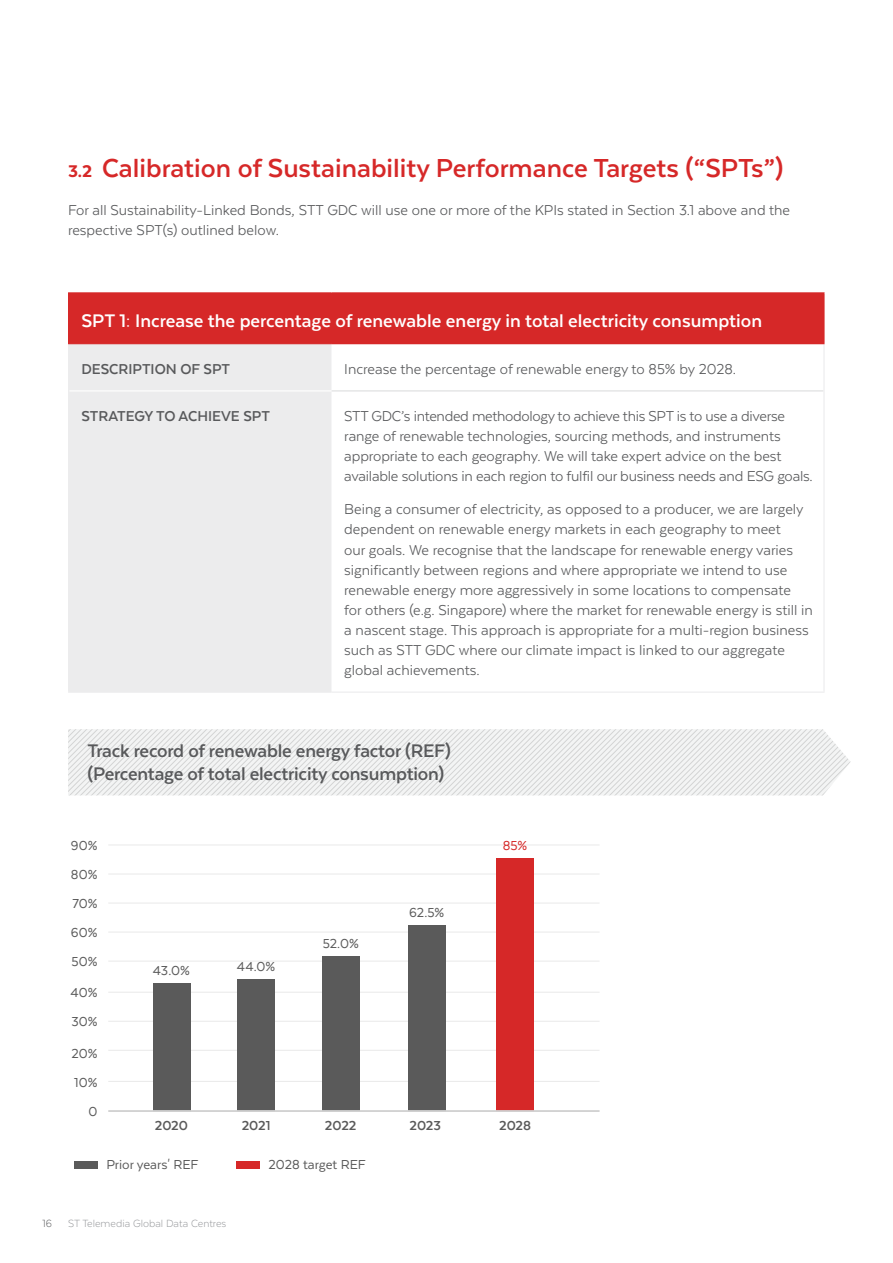
<style>
.page{position:relative;width:893px;height:1263px;background:#fff}
.page>*{position:absolute;margin:0;border:0;box-sizing:border-box;transform-origin:0 0}
.HEADER_3_span{font:700 30px "Texta";color:#d62828}
.Table_Headers{font:700 21px/22.5px "Texta";letter-spacing:-.01em;color:#58595b}
.Table_Headers-2{font:700 21px "Texta";color:#fff}
.BODY{font:16.5px/20.1px "Texta";color:#58595b}
.HEADER_5{font:700 16.5px "Texta";color:#58595b}
.t1{font:15px "Texta";color:#5a5a5a}
.t2{font:700 15px "Texta";letter-spacing:-.005em;color:#5a5a5a}
.t3{font:15px "Texta";color:#d62828}
.t4{font:300 12px "Texta";color:#939598}
.t5{font:300 12px "Texta";color:#58595b}
.s1{font-weight:800;font-size:19.5px}
</style>
<div class="page">
<div style="left:69px;top:293px;width:755px;height:51px;background:#d62828"></div>
<div style="left:69px;top:344px;width:262px;height:347px;background:#ececed"></div>
<hr style="left:331px;top:390px;width:492px;height:1px;background:#dcddde">
<hr style="left:69px;top:390px;width:262px;height:1px;background:#fff">
<hr style="left:68px;top:344px;width:1px;height:47px;background:#ececed">
<hr style="left:68px;top:391px;width:1px;height:300px;background:#ececed">
<hr style="left:68px;top:691px;width:263px;height:2px;background:#ececed">
<hr style="left:823px;top:344px;width:2px;height:47px;background:#ececed">
<hr style="left:823px;top:391px;width:2px;height:300px;background:#ececed">
<hr style="left:331px;top:691px;width:494px;height:2px;background:#ececed">
<hr style="left:68px;top:293px;width:1px;height:50px;background:#d62828">
<hr style="left:68px;top:292px;width:263px;height:1px;background:#d62828">
<hr style="left:331px;top:292px;width:494px;height:1px;background:#d62828">
<hr style="left:68px;top:343px;width:263px;height:1px;background:#d62828">
<hr style="left:823px;top:293px;width:2px;height:50px;background:#d62828">
<hr style="left:331px;top:343px;width:494px;height:1px;background:#d62828">
<svg style="left:68px;top:729px;width:783px;height:66px"></svg>
<hr style="left:108px;top:902px;width:492px;height:1px;background:#e9e9e9">
<hr style="left:108px;top:931px;width:492px;height:1px;background:#e9e9e9">
<hr style="left:108px;top:961px;width:492px;height:1px;background:#e9e9e9">
<hr style="left:108px;top:992px;width:492px;height:1px;background:#e9e9e9">
<hr style="left:108px;top:1021px;width:492px;height:1px;background:#e9e9e9">
<hr style="left:108px;top:1050px;width:492px;height:1px;background:#e9e9e9">
<hr style="left:108px;top:1081px;width:492px;height:1px;background:#e9e9e9">
<hr style="left:108px;top:844px;width:492px;height:1px;background:#e9e9e9">
<hr style="left:108px;top:873px;width:492px;height:1px;background:#e9e9e9">
<div style="left:408px;top:925px;width:37px;height:186px;background:#5a5a5a"></div>
<div style="left:322px;top:956px;width:38px;height:155px;background:#5a5a5a"></div>
<div style="left:237px;top:979px;width:38px;height:132px;background:#5a5a5a"></div>
<div style="left:153px;top:983px;width:38px;height:128px;background:#5a5a5a"></div>
<div style="left:74px;top:1161px;width:24px;height:8px;background:#5a5a5a"></div>
<div style="left:236px;top:1161px;width:24px;height:8px;background:#d62828"></div>
<div style="left:496px;top:858px;width:38px;height:253px;background:#d62828"></div>
<hr style="left:108px;top:1110px;width:492px;height:2px;background:#d2d2d2">
<p class="HEADER_3_span" style="left:68px;top:153px;width:717px"><span class="s1">3.2</span> Calibration of Sustainability Performance Targets (“SPTs”)</p>
<p class="BODY" style="left:68px;top:199px;width:724px">For all Sustainability-Linked Bonds, STT GDC will use one or more of the KPIs stated in Section 3.1 above and the respective SPT(s) outlined below.</p>
<p class="Table_Headers-2" style="left:81px;top:310px;width:682px">SPT 1: Increase the percentage of renewable energy in total electricity consumption</p>
<p class="HEADER_5" style="left:81px;top:360px;width:150px">DESCRIPTION OF SPT</p>
<p class="BODY" style="left:344px;top:359px;width:393px">Increase the percentage of renewable energy to 85% by 2028.</p>
<p class="HEADER_5" style="left:81px;top:408px;width:190px">STRATEGY TO ACHIEVE SPT</p>
<p class="BODY" style="left:344px;top:406px;width:470px">STT GDC’s intended methodology to achieve this SPT is to use a diverse range of renewable technologies, sourcing methods, and instruments appropriate to each geography. We will take expert advice on the best available solutions in each region to fulfil our business needs and ESG goals.</p>
<p class="BODY" style="left:344px;top:499px;width:470px">Being a consumer of electricity, as opposed to a producer, we are largely dependent on renewable energy markets in each geography to meet<br>our goals. We recognise that the landscape for renewable energy varies significantly between regions and where appropriate we intend to use renewable energy more aggressively in some locations to compensate<br>for others (e.g. Singapore) where the market for renewable energy is still in a nascent stage. This approach is appropriate for a multi-region business such as STT GDC where our climate impact is linked to our aggregate global achievements.</p>
<p class="Table_Headers" style="left:88px;top:739px;width:365px">Track record of renewable energy factor (REF) (Percentage of total electricity consumption)</p>
<p class="t1" style="left:71px;top:838px;width:28px">90%</p>
<p class="t1" style="left:71px;top:867px;width:28px">80%</p>
<p class="t1" style="left:72px;top:896px;width:27px">70%</p>
<p class="t1" style="left:71px;top:925px;width:28px">60%</p>
<p class="t1" style="left:72px;top:954px;width:27px">50%</p>
<p class="t1" style="left:70px;top:985px;width:29px">40%</p>
<p class="t1" style="left:71px;top:1014px;width:28px">30%</p>
<p class="t1" style="left:72px;top:1045px;width:27px">20%</p>
<p class="t1" style="left:74px;top:1074px;width:25px">10%</p>
<p class="t1" style="left:88px;top:1103px;width:10px">0</p>
<p class="t1" style="left:153px;top:963px;width:39px">43.0%</p>
<p class="t1" style="left:237px;top:958px;width:40px">44.0%</p>
<p class="t1" style="left:323px;top:936px;width:38px">52.0%</p>
<p class="t1" style="left:409px;top:905px;width:37px">62.5%</p>
<p class="t3" style="left:503px;top:838px;width:26px">85%</p>
<p class="t2" style="left:155px;top:1118px;width:35px">2020</p>
<p class="t2" style="left:242px;top:1118px;width:30px">2021</p>
<p class="t2" style="left:325px;top:1118px;width:33px">2022</p>
<p class="t2" style="left:410px;top:1118px;width:33px">2023</p>
<p class="t2" style="left:499px;top:1118px;width:33px">2028</p>
<p class="t1" style="left:106px;top:1157px;width:94px">Prior years' REF</p>
<p class="t1" style="left:269px;top:1157px;width:99px">2028 target REF</p>
<p class="t5" style="left:43px;top:1217px;width:11px">16</p>
<p class="t4" style="left:68px;top:1217px;width:160px">ST Telemedia Global Data Centres</p>
</div>
